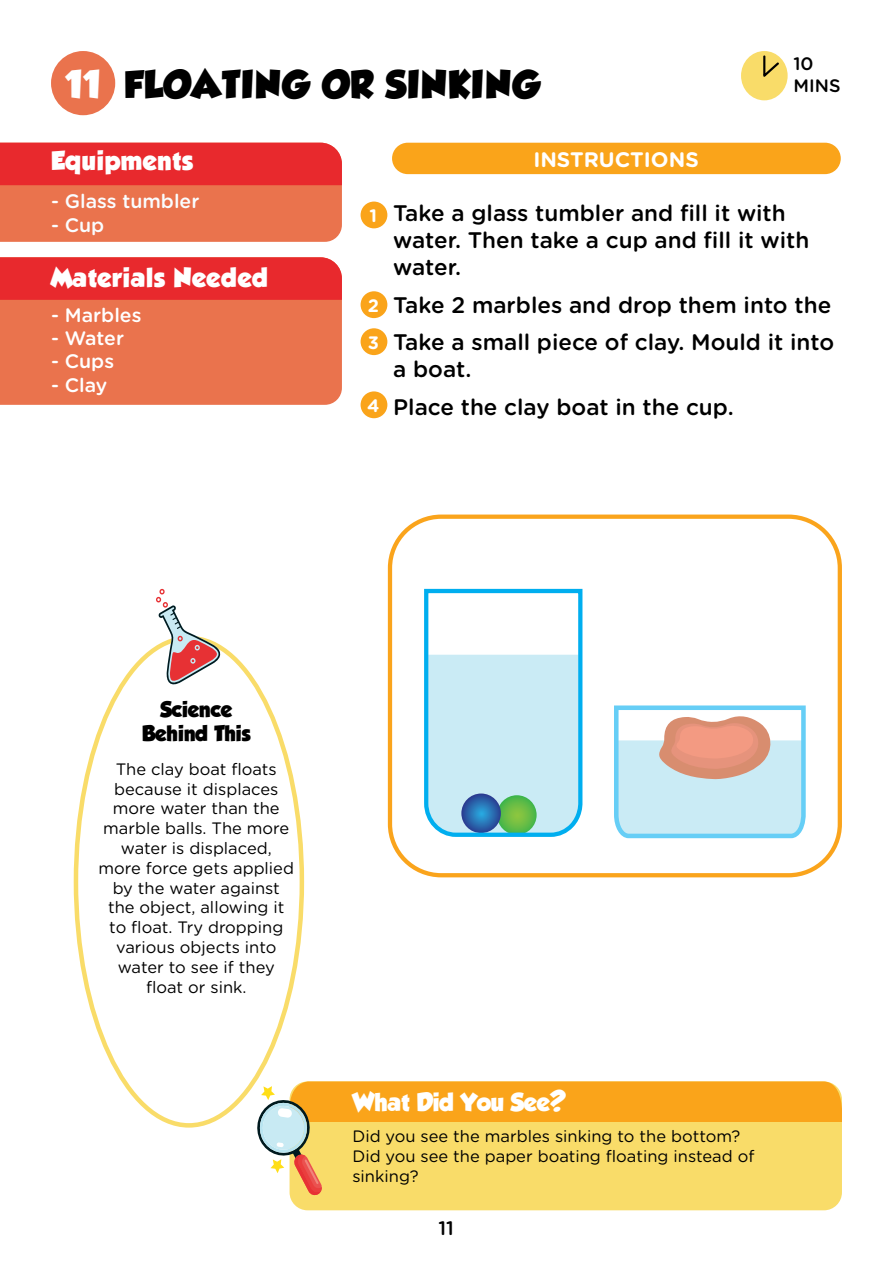
<style>
.page{position:relative;width:893px;height:1263px;background:#fff}
.page>*{position:absolute;margin:0;border:0;box-sizing:border-box;transform-origin:0 0}
.t1{font:34.5px "GROBOLD";letter-spacing:.03em;color:#000}
.t2{font:24px "GROBOLD";letter-spacing:.03em;color:#fff}
.t3{font:500 22.5px/27px "Gotham Rounded";color:#000}
.t4{font:22.5px "GROBOLD";color:#fff}
.t5{font:700 21px "Gotham Rounded";color:#fff}
.t6{font:500 19.5px "Gotham Rounded";color:#fff}
.t7{font:19.5px/23.4px "GROBOLD";color:#000;text-align:center}
.t8{font:500 19.5px "Gotham Rounded";color:#fafdff}
.t9{font:500 19.5px "Gotham Rounded";color:#000}
.t10{font:500 18px/21.6px "Gotham Rounded";color:#000}
.t11{font:700 18px/37px "Gotham Rounded";color:#fff}
.t12{font:16.5px/19.8px "Gotham Rounded";color:#000}
.s1{color:#fff}
</style>
<div class="page">
<div style="left:290px;top:1081px;width:552px;height:129px;background:#f9dc69;border-radius:18px"></div>
<div style="left:0;top:300px;width:342px;height:105px;background:#ea734d"></div>
<div style="left:741px;top:51px;width:47px;height:49px;background:#f9dc69;border-radius:50%"></div>
<svg style="left:763px;top:55px;width:17px;height:22px"></svg>
<div style="left:392px;top:143px;width:449px;height:31px;background:#faa41a;border-radius:16px"></div>
<div style="left:51px;top:51px;width:64px;height:64px;background:#ea734d;border-radius:50%"></div>
<svg style="left:254px;top:1081px;width:588px;height:115px"></svg>
<svg style="left:156px;top:589px;width:67px;height:96px"></svg>
<svg style="left:0;top:143px;width:342px;height:99px;background:#e95440"></svg>
<div style="left:0;top:257px;width:342px;height:43px;background:#e8292d"></div>
<div style="left:361px;top:202px;width:26px;height:26px;background:#faa41a;border-radius:50%"></div>
<div style="left:361px;top:291px;width:26px;height:27px;background:#faa41a;border-radius:50%"></div>
<div style="left:361px;top:328px;width:26px;height:27px;background:#faa41a;border-radius:50%"></div>
<div style="left:361px;top:391px;width:26px;height:27px;background:#faa41a;border-radius:50%"></div>
<div style="left:388px;top:514px;width:454px;height:363px;border:4px solid #faa41c;border-radius:51px"></div>
<svg style="left:614px;top:705px;width:192px;height:134px;background:#ced8db"></svg>
<svg style="left:424px;top:588px;width:159px;height:249px"></svg>
<h1 class="t1" style="left:65px;top:64px;width:477px"><span class="s1">11</span> FLOATING OR SINKING</h1>
<h2 class="t2" style="left:51px;top:147px;width:143px">Equipments</h2>
<p class="t5" style="left:533px;top:144px;width:167px">INSTRUCTIONS</p>
<p class="t10" style="left:793px;top:52px;width:49px">10<br>MINS</p>
<p class="t8" style="left:51px;top:187px;width:150px"><span class="s1">-</span> Glass tumbler</p>
<p class="t8" style="left:51px;top:211px;width:55px">- Cup</p>
<h2 class="t2" style="left:51px;top:263px;width:219px">Materials Needed</h2>
<p class="t6" style="left:51px;top:301px;width:92px">- Marbles</p>
<p class="t6" style="left:51px;top:324px;width:75px">- Water</p>
<p class="t6" style="left:51px;top:348px;width:65px">- Cups</p>
<p class="t6" style="left:51px;top:371px;width:58px">- Clay</p>
<p class="t11" style="left:369px;top:197px;width:9px">1</p>
<p class="t11" style="left:368px;top:286px;width:13px">2<br>3</p>
<p class="t11" style="left:367px;top:386px;width:14px">4</p>
<h3 class="t3" style="left:393px;top:199px;width:418px">Take a glass tumbler and fill it with water. Then take a cup and fill it with water.</h3>
<h3 class="t3" style="left:393px;top:285px;width:443px;line-height:37.5px">Take 2 marbles and drop them into the<br>Take a small piece of clay. Mould it into</h3>
<h3 class="t3" style="left:393px;top:350px;width:342px;line-height:37.5px">a boat.<br>Place the clay boat in the cup.</h3>
<p class="t7" style="left:142px;top:698px;width:110px">Science<br>Behind This</p>
<p class="t12" style="left:99px;top:758px;width:197px;text-align:center">The clay boat floats because it displaces more water than the marble balls. The more water is displaced, more force gets applied by the water against the object, allowing it to float. Try dropping various objects into water to see if they float or sink.</p>
<h3 class="t4" style="left:352px;top:1088px;width:215px">What Did You See?</h3>
<p class="t12" style="left:352px;top:1126px;width:403px">Did you see the marbles sinking to the bottom?<br>Did you see the paper boating floating instead of sinking?</p>
<p class="t9" style="left:438px;top:1214px;width:17px">11</p>
</div>
